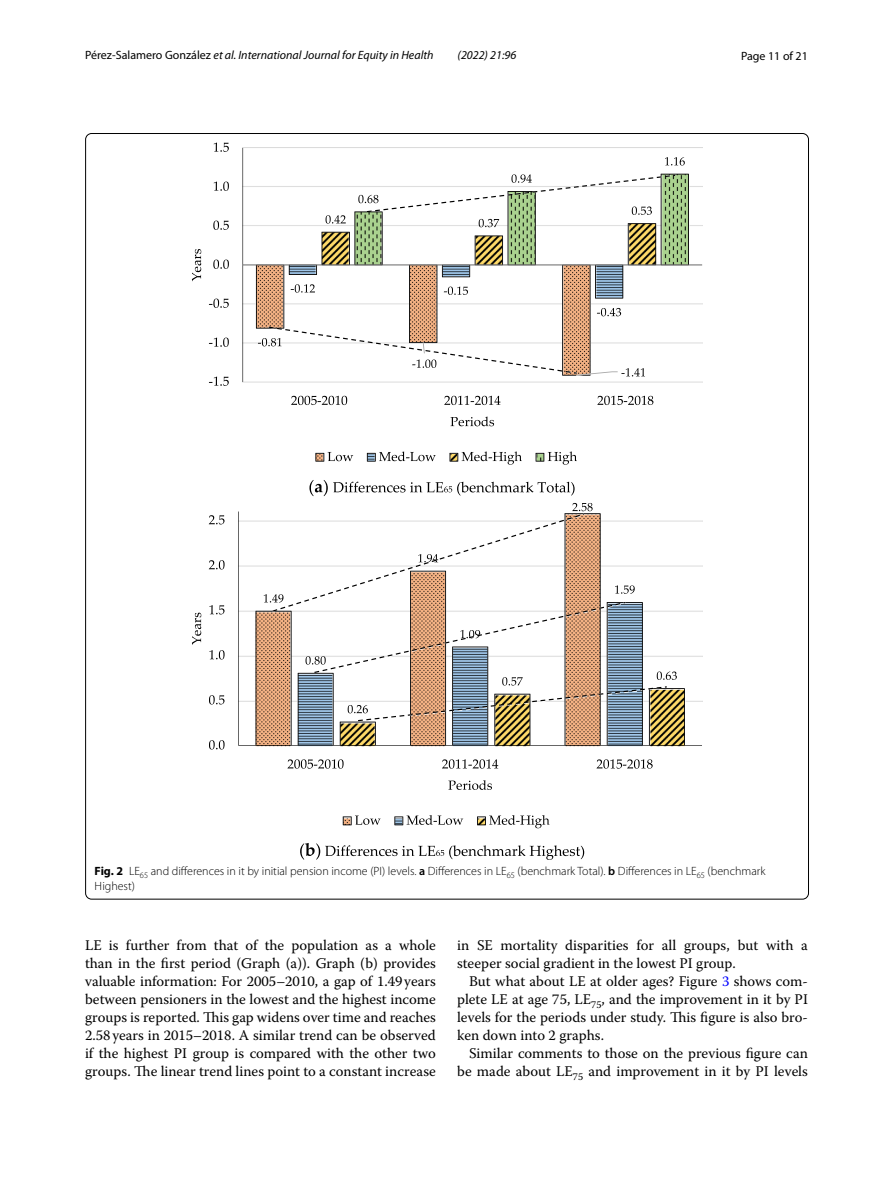
<style>
.page{position:relative;width:893px;height:1187px;background:#fff}
.page>*{position:absolute;margin:0;border:0;box-sizing:border-box;transform-origin:0 0}
.t1{font:14.7px/18px "Warnock Pro";color:#000;text-align:justify}
.t2{font:300 12px/15px "Myriad Pro";color:#000}
.t3{font:italic 12px "Myriad Pro";color:#000}
.t4{font:12px "Myriad Pro";color:#000}
.s1{font-style:normal}
.s2{font-weight:700}
.s3{font-weight:600}
.s4{color:#00f}
</style>
<div class="page">
<svg style="left:309px;top:480px;width:266px;height:16px"></svg>
<svg style="left:300px;top:843px;width:284px;height:16px"></svg>
<svg style="left:209px;top:376px;width:20px;height:10px"></svg>
<svg style="left:209px;top:337px;width:20px;height:10px"></svg>
<svg style="left:209px;top:298px;width:20px;height:10px"></svg>
<svg style="left:213px;top:259px;width:16px;height:10px"></svg>
<svg style="left:213px;top:220px;width:16px;height:10px"></svg>
<svg style="left:214px;top:181px;width:15px;height:10px"></svg>
<svg style="left:214px;top:142px;width:15px;height:10px"></svg>
<svg style="left:291px;top:395px;width:56px;height:10px"></svg>
<svg style="left:444px;top:395px;width:56px;height:10px"></svg>
<svg style="left:597px;top:395px;width:56px;height:10px"></svg>
<svg style="left:192px;top:249px;width:9px;height:32px"></svg>
<svg style="left:450px;top:416px;width:44px;height:10px"></svg>
<svg style="left:315px;top:452px;width:38px;height:9px"></svg>
<svg style="left:367px;top:451px;width:69px;height:10px"></svg>
<svg style="left:449px;top:451px;width:73px;height:13px"></svg>
<svg style="left:536px;top:451px;width:41px;height:13px"></svg>
<svg style="left:242px;top:148px;width:460px;height:234px"></svg>
<svg style="left:201px;top:569px;width:451px;height:257px"></svg>
<svg style="left:209px;top:740px;width:16px;height:9px"></svg>
<svg style="left:209px;top:695px;width:15px;height:9px"></svg>
<svg style="left:209px;top:650px;width:16px;height:9px"></svg>
<svg style="left:209px;top:605px;width:15px;height:9px"></svg>
<svg style="left:209px;top:560px;width:16px;height:9px"></svg>
<svg style="left:209px;top:515px;width:15px;height:9px"></svg>
<svg style="left:287px;top:759px;width:57px;height:9px"></svg>
<svg style="left:442px;top:759px;width:56px;height:9px"></svg>
<svg style="left:597px;top:759px;width:56px;height:9px"></svg>
<svg style="left:192px;top:612px;width:9px;height:32px"></svg>
<svg style="left:448px;top:780px;width:44px;height:9px"></svg>
<svg style="left:343px;top:815px;width:38px;height:10px"></svg>
<svg style="left:394px;top:815px;width:69px;height:10px"></svg>
<svg style="left:477px;top:815px;width:73px;height:13px"></svg>
<svg style="left:238px;top:503px;width:464px;height:243px"></svg>
<p class="t3" style="left:85px;top:48px;width:350px"><span class="s1">Pérez‑Salamero González</span> et al. International Journal for Equity in Health</p>
<p class="t3" style="left:458px;top:48px;width:60px">(2022) 21:96</p>
<p class="t4" style="left:741px;top:48px;width:68px">Page 11 of 21</p>
<p class="t2" style="left:95px;top:863px;width:672px"><span class="s2">Fig. 2</span> LE<sub>65</sub> and differences in it by initial pension income (PI) levels. <span class="s3">a</span> Differences in LE<sub>65</sub> (benchmark Total). <span class="s3">b</span> Differences in LE<sub>65</sub> (benchmark<br>Highest)</p>
<p class="t1" style="left:85px;top:935px;width:352px">LE is further from that of the population as a whole than in the first period (Graph (a)). Graph (b) provides valuable information: For 2005–2010, a gap of 1.49years between pensioners in the lowest and the highest income groups is reported. This gap widens over time and reaches 2.58years in 2015–2018. A similar trend can be observed if the highest PI group is compared with the other two groups. The linear trend lines point to a constant increase</p>
<p class="t1" style="left:457px;top:935px;width:352px">in SE mortality disparities for all groups, but with a steeper social gradient in the lowest PI group.</p>
<p class="t1" style="left:457px;top:971px;width:352px;text-indent:12px">But what about LE at older ages? Figure <span class="s4">3</span> shows com&shy;plete LE at age 75, LE<sub>75</sub>, and the improvement in it by PI levels for the periods under study. This figure is also bro&shy;ken down into 2 graphs.</p>
<p class="t1" style="left:457px;top:1043px;width:352px;text-align:right">Similar comments to those on the previous figure can be made about LE<sub>75</sub> and improvement in it by PI levels</p>
</div>
